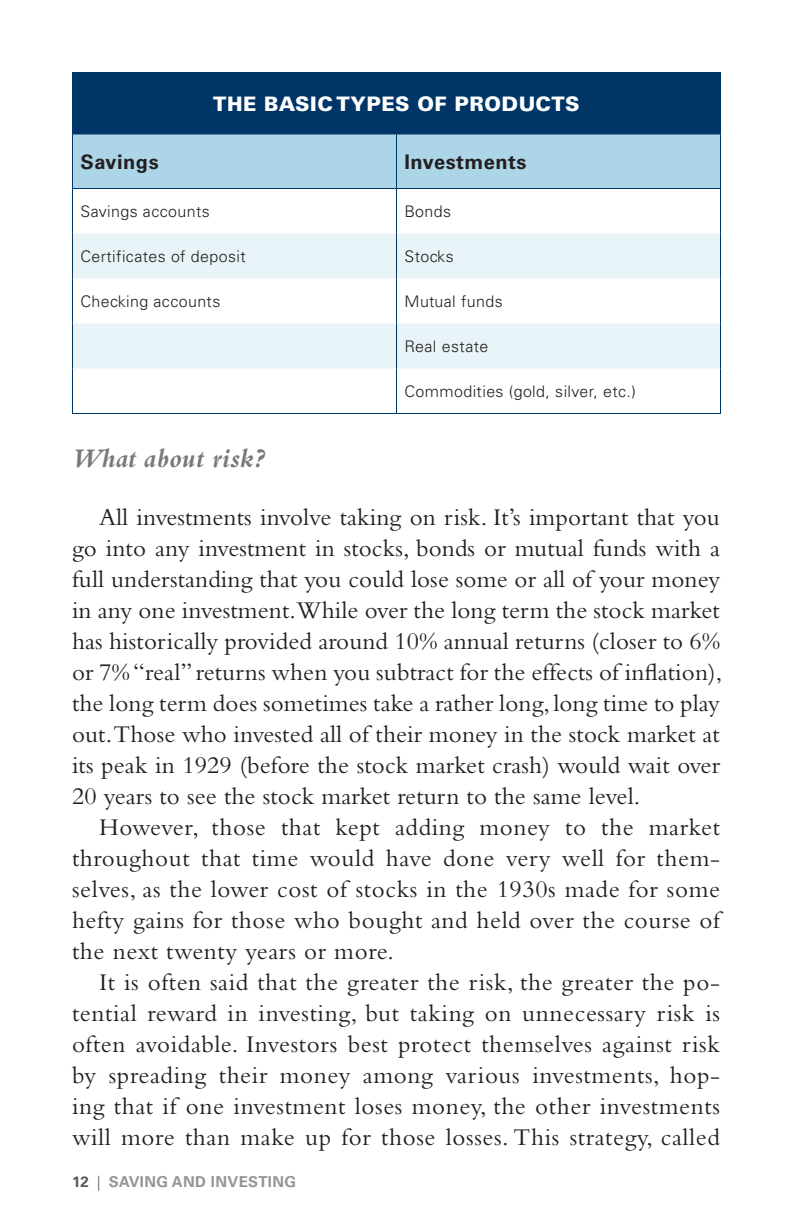
<style>
.page{position:relative;width:792px;height:1224px;background:#fff}
.page>*{position:absolute;margin:0;border:0;box-sizing:border-box;transform-origin:0 0}
.Quotes{font:italic 700 28px "Bembo";color:#76787b}
.Text{font:25px/31px "Bembo";letter-spacing:.025em;color:#231f20;text-align:justify}
.Table__Head{font:900 20px "Univers LT Std";letter-spacing:.025em;color:#fff}
.Table__Subhead{font:700 20px "Univers LT Std";letter-spacing:.025em;color:#231f20}
.Table__Text{font:300 16px "Univers LT Std";letter-spacing:.025em;color:#231f20}
.t1{font:700 15px "Univers LT Std";letter-spacing:.025em;color:#939598}
.s1{color:#57585a}
.s2{font-weight:300;color:#57585a}
</style>
<div class="page">
<div style="left:72px;top:72px;width:648px;height:63px;background:#003667"></div>
<div style="left:73px;top:135px;width:647px;height:53px;background:#acd5e8"></div>
<svg style="left:73px;top:234px;width:647px;height:135px;fill:#e9f4f9"></svg>
<hr style="left:396px;top:189px;width:1px;height:45px;background:#003667">
<hr style="left:396px;top:234px;width:1px;height:45px;background:#003667">
<hr style="left:396px;top:279px;width:1px;height:45px;background:#003667">
<hr style="left:396px;top:324px;width:1px;height:45px;background:#003667">
<hr style="left:396px;top:369px;width:1px;height:44px;background:#003667">
<hr style="left:396px;top:72px;width:325px;height:1px;background:#003667">
<hr style="left:720px;top:73px;width:1px;height:62px;background:#003667">
<hr style="left:72px;top:135px;width:1px;height:53px;background:#003667">
<hr style="left:396px;top:135px;width:1px;height:53px;background:#003667">
<hr style="left:720px;top:135px;width:1px;height:53px;background:#003667">
<hr style="left:72px;top:189px;width:1px;height:45px;background:#003667">
<hr style="left:720px;top:189px;width:1px;height:45px;background:#003667">
<hr style="left:72px;top:234px;width:1px;height:45px;background:#003667">
<hr style="left:720px;top:234px;width:1px;height:45px;background:#003667">
<hr style="left:72px;top:279px;width:1px;height:45px;background:#003667">
<hr style="left:720px;top:279px;width:1px;height:45px;background:#003667">
<hr style="left:72px;top:324px;width:1px;height:45px;background:#003667">
<hr style="left:720px;top:324px;width:1px;height:45px;background:#003667">
<hr style="left:72px;top:369px;width:1px;height:44px;background:#003667">
<hr style="left:720px;top:369px;width:1px;height:44px;background:#003667">
<hr style="left:72px;top:413px;width:324px;height:1px;background:#003667">
<hr style="left:396px;top:413px;width:325px;height:1px;background:#003667">
<hr style="left:72px;top:188px;width:324px;height:1px;background:#003667">
<hr style="left:396px;top:188px;width:325px;height:1px;background:#003667">
<p class="Table__Head" style="left:213px;top:91px;width:368px">THE BASIC TYPES OF PRODUCTS</p>
<p class="Table__Subhead" style="left:80px;top:150px;width:80px">Savings</p>
<p class="Table__Subhead" style="left:404px;top:150px;width:123px">Investments</p>
<p class="Table__Text" style="left:80px;top:201px;width:131px">Savings accounts</p>
<p class="Table__Text" style="left:404px;top:201px;width:48px">Bonds</p>
<p class="Table__Text" style="left:80px;top:246px;width:167px">Certificates of deposit</p>
<p class="Table__Text" style="left:404px;top:246px;width:51px">Stocks</p>
<p class="Table__Text" style="left:80px;top:291px;width:141px">Checking accounts</p>
<p class="Table__Text" style="left:404px;top:291px;width:100px">Mutual funds</p>
<p class="Table__Text" style="left:404px;top:336px;width:86px">Real estate</p>
<p class="Table__Text" style="left:404px;top:381px;width:233px">Commodities (gold, silver, etc.)</p>
<p class="Quotes" style="left:72px;top:443px;width:195px">What about risk?</p>
<p class="Text" style="left:72px;top:501px;width:652px;text-indent:27px">All investments involve taking on risk. It’s important that you go into any investment in stocks, bonds or mutual funds with a full understanding that you could lose some or all of your money in any one investment.While over the long term the stock market has historically provided around 10% annual returns (closer to 6% or 7% “real” returns when you subtract for the effects of inflation), the long term does sometimes take a rather long, long time to play out.Those who invested all of their money in the stock market at its peak in 1929 (before the stock market crash) would wait over 20 years to see the stock market return to the same level.</p>
<p class="Text" style="left:72px;top:811px;width:650px;text-indent:27px">However, those that kept adding money to the market throughout that time would have done very well for them&shy;selves, as the lower cost of stocks in the 1930s made for some hefty gains for those who bought and held over the course of the next twenty years or more.</p>
<p class="Text" style="left:72px;top:966px;width:650px;text-indent:27px">It is often said that the greater the risk, the greater the po&shy;tential reward in investing, but taking on unnecessary risk is often avoidable. Investors best protect themselves against risk by spreading their money among various investments, hop&shy;ing that if one investment loses money, the other investments will more than make up for those losses. This strategy, called</p>
<p class="t1" style="left:72px;top:1173px;width:226px"><span class="s1">12</span> <span class="s2">|</span> SAVING AND INVESTING</p>
</div>
